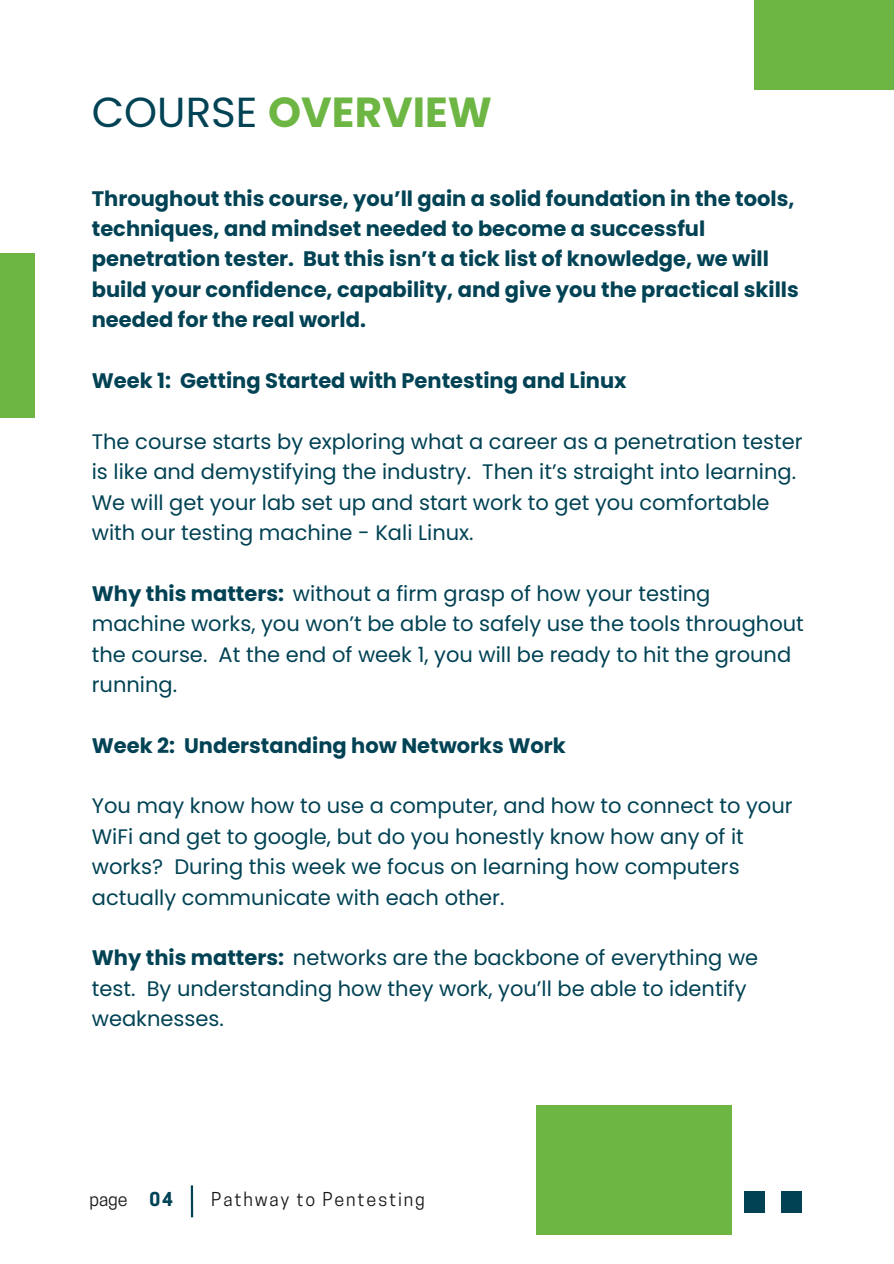
<style>
.page{position:relative;width:894px;height:1264px;background:#fff}
.page>*{position:absolute;margin:0;border:0;box-sizing:border-box;transform-origin:0 0}
.t1{font:700 42px "Poppins";color:#6db644}
.t2{font:21px/30.3px "Poppins";color:#014254}
.t3{font:700 21px/30.3px "Poppins";color:#014254}
.t4{font:18px "Cooper Hewitt";letter-spacing:.1em;color:#191717}
.s1{font-weight:400;color:#014254}
.s2{font-weight:700}
.s3{font-weight:700;color:#014254}
</style>
<div class="page">
<hr style="left:191px;top:1185px;width:2px;height:32px;background:#014254">
<div style="left:743px;top:1190px;width:21px;height:22px;background:#014254"></div>
<div style="left:781px;top:1190px;width:20px;height:22px;background:#014254"></div>
<div style="left:0;top:253px;width:34px;height:164px;background:#6db644"></div>
<div style="left:754px;top:0;width:139px;height:89px;background:#6db644"></div>
<div style="left:536px;top:1105px;width:195px;height:129px;background:#6db644"></div>
<h1 class="t1" style="left:92px;top:88px;width:401px"><span class="s1">COURSE</span> OVERVIEW</h1>
<p class="t3" style="left:92px;top:183px;width:708px">Throughout this course, you’ll gain a solid foundation in the tools, techniques, and mindset needed to become a successful penetration tester. But this isn’t a tick list of knowledge, we will build your confidence, capability, and give you the practical skills needed for the real world.</p>
<p class="t3" style="left:92px;top:365px;width:536px">Week 1: Getting Started with Pentesting and Linux</p>
<p class="t2" style="left:92px;top:426px;width:712px">The course starts by exploring what a career as a penetration tester is like and demystifying the industry. Then it’s straight into learning.<br>We will get your lab set up and start work to get you comfortable with our testing machine - Kali Linux.</p>
<p class="t2" style="left:92px;top:578px;width:713px"><span class="s2">Why this matters:</span> without a firm grasp of how your testing machine works, you won’t be able to safely use the tools throughout the course. At the end of week 1, you will be ready to hit the ground running.</p>
<p class="t3" style="left:92px;top:730px;width:475px">Week 2: Understanding how Networks Work</p>
<p class="t2" style="left:92px;top:791px;width:702px">You may know how to use a computer, and how to connect to your WiFi and get to google, but do you honestly know how any of it works? During this week we focus on learning how computers actually communicate with each other.</p>
<p class="t2" style="left:92px;top:943px;width:667px"><span class="s2">Why this matters:</span> networks are the backbone of everything we test. By understanding how they work, you’ll be able to identify weaknesses.</p>
<p class="t4" style="left:89px;top:1188px;width:85px">page <span class="s3">04</span></p>
<p class="t4" style="left:211px;top:1188px;width:215px">Pathway to Pentesting</p>
</div>
